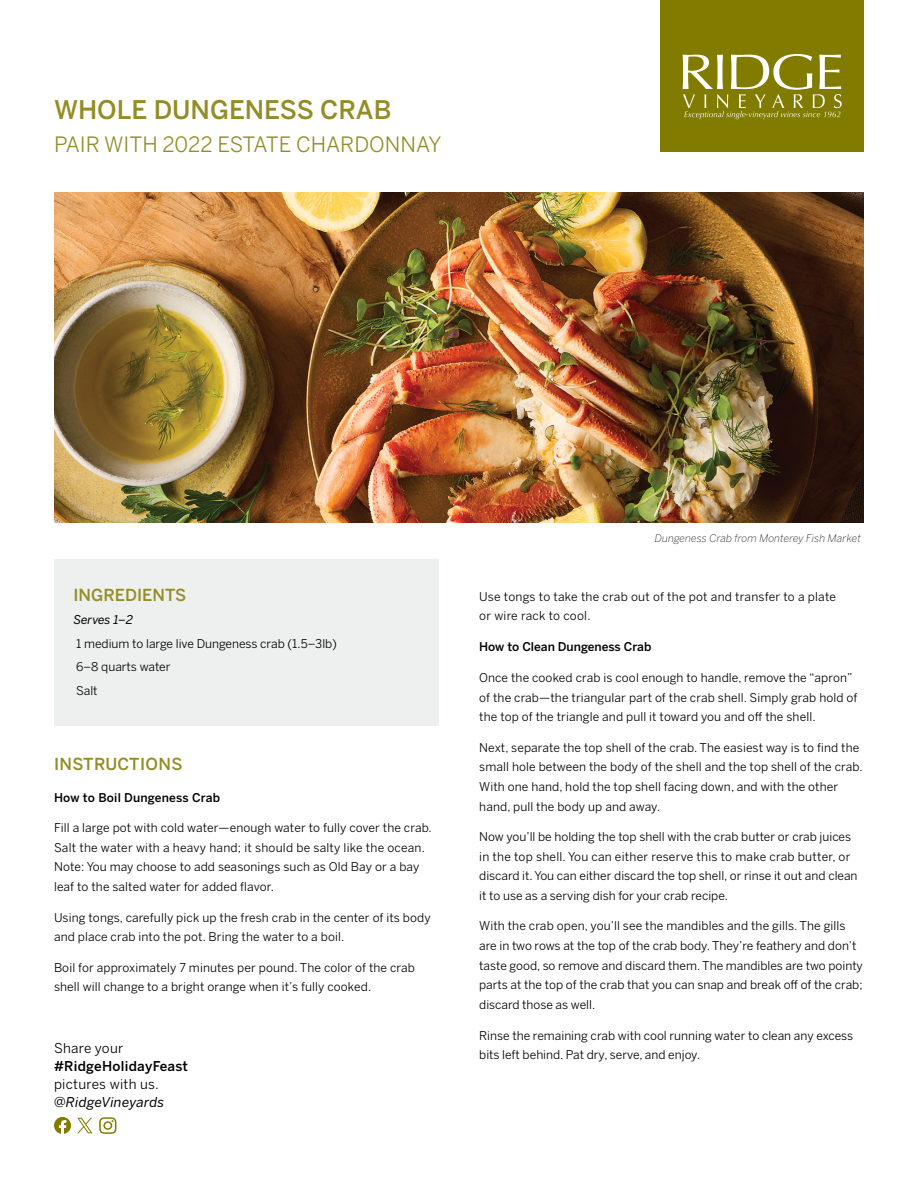
<style>
.page{position:relative;width:918px;height:1188px;background:#fff}
.page>*{position:absolute;margin:0;border:0;box-sizing:border-box;transform-origin:0 0}
.t1{font:500 25.5px "Benton Sans";color:#938d25}
.t2{font:21px "Benton Sans";color:#938d25}
.body_10_14_5{font:500 16.5px "Benton Sans";letter-spacing:.02em;color:#938d25}
.body_10_14_5-2{font:500 16.5px "Benton Sans";color:#938d25}
.body_10_14_5-3{font:13.5px/18px "Benton Sans";letter-spacing:.02em;color:#000}
.body_10_14_5-4{font:12px/19.6px "Benton Sans";letter-spacing:.01em;color:#000}
.body_10_14_5-5{font:500 12px "Benton Sans";color:#000}
.body_10_14_5-6{font:italic 12px "Benton Sans";letter-spacing:-.01em;color:#000}
.body_10_14_5-7{font:italic 200 10.5px "Benton Sans";letter-spacing:.01em;color:#000}
.s1{font-weight:500}
.s2{font-style:italic}
</style>
<div class="page">
<div style="left:54px;top:559px;width:385px;height:167px;background:#edf0ee"></div>
<div style="left:660px;top:0;width:204px;height:151px;background:#817c00"></div>
<img style="left:54px;top:192px;width:810px;height:331px">
<svg style="left:683px;top:54px;width:159px;height:65px"></svg>
<svg style="left:54px;top:1117px;width:17px;height:17px"></svg>
<svg style="left:99px;top:1117px;width:17px;height:17px"></svg>
<svg style="left:77px;top:1118px;width:15px;height:15px"></svg>
<h1 class="t1" style="left:54px;top:94px;width:339px">WHOLE DUNGENESS CRAB</h1>
<h2 class="t2" style="left:54px;top:132px;width:389px">PAIR WITH 2022 ESTATE CHARDONNAY</h2>
<p class="body_10_14_5-2" style="left:74px;top:585px;width:114px">INGREDIENTS</p>
<p class="body_10_14_5-6" style="left:74px;top:613px;width:61px">Serves 1–2</p>
<p class="body_10_14_5-4" style="left:76px;top:633px;width:262px">1 medium to large live Dungeness crab (1.5–3lb)</p>
<p class="body_10_14_5-4" style="left:76px;top:657px;width:96px">6–8 quarts water</p>
<p class="body_10_14_5-4" style="left:76px;top:681px;width:23px">Salt</p>
<p class="body_10_14_5" style="left:54px;top:754px;width:130px">INSTRUCTIONS</p>
<p class="body_10_14_5-5" style="left:54px;top:790px;width:168px">How to Boil Dungeness Crab</p>
<p class="body_10_14_5-4" style="left:54px;top:818px;width:379px">Fill a large pot with cold water—enough water to fully cover the crab.<br>Salt the water with a heavy hand; it should be salty like the ocean.<br>Note: You may choose to add seasonings such as Old Bay or a bay leaf to the salted water for added flavor.</p>
<p class="body_10_14_5-4" style="left:54px;top:907px;width:378px">Using tongs, carefully pick up the fresh crab in the center of its body and place crab into the pot. Bring the water to a boil.</p>
<p class="body_10_14_5-4" style="left:54px;top:957px;width:363px">Boil for approximately 7 minutes per pound. The color of the crab shell will change to a bright orange when it’s fully cooked.</p>
<p class="body_10_14_5-3" style="left:54px;top:1039px;width:136px">Share your <span class="s1">#RidgeHolidayFeast </span>pictures with us. <span class="s2">@RidgeVineyards</span></p>
<p class="body_10_14_5-7" style="left:655px;top:532px;width:208px">Dungeness Crab from Monterey Fish Market</p>
<p class="body_10_14_5-4" style="left:479px;top:586px;width:358px">Use tongs to take the crab out of the pot and transfer to a plate or wire rack to cool.</p>
<p class="body_10_14_5-5" style="left:479px;top:640px;width:174px">How to Clean Dungeness Crab</p>
<p class="body_10_14_5-4" style="left:479px;top:668px;width:380px">Once the cooked crab is cool enough to handle, remove the “apron” of the crab—the triangular part of the crab shell. Simply grab hold of the top of the triangle and pull it toward you and off the shell.</p>
<p class="body_10_14_5-4" style="left:479px;top:738px;width:385px">Next, separate the top shell of the crab. The easiest way is to find the small hole between the body of the shell and the top shell of the crab.<br>With one hand, hold the top shell facing down, and with the other hand, pull the body up and away.</p>
<p class="body_10_14_5-4" style="left:479px;top:827px;width:380px">Now you’ll be holding the top shell with the crab butter or crab juices in the top shell. You can either reserve this to make crab butter, or discard it. You can either discard the top shell, or rinse it out and clean it to use as a serving dish for your crab recipe.</p>
<p class="body_10_14_5-4" style="left:479px;top:916px;width:385px">With the crab open, you’ll see the mandibles and the gills. The gills are in two rows at the top of the crab body. They’re feathery and don’t taste good, so remove and discard them. The mandibles are two pointy parts at the top of the crab that you can snap and break off of the crab; discard those as well.</p>
<p class="body_10_14_5-4" style="left:479px;top:1025px;width:375px">Rinse the remaining crab with cool running water to clean any excess bits left behind. Pat dry, serve, and enjoy.</p>
</div>
